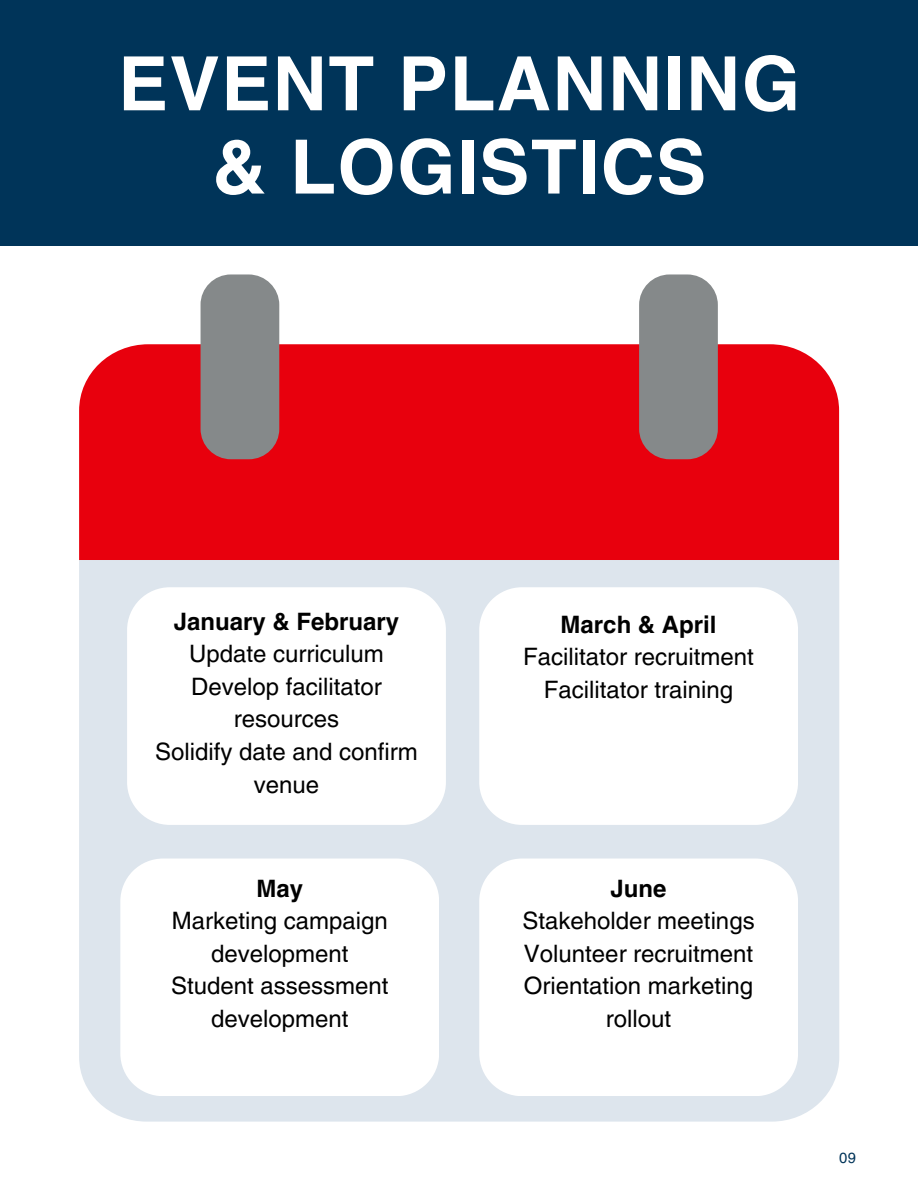
<style>
.page{position:relative;width:918px;height:1188px;background:#fff}
.page>*{position:absolute;margin:0;border:0;box-sizing:border-box;transform-origin:0 0}
.t1{font:700 75px/83.2px "Helvetica LT Pro";letter-spacing:.02em;color:#fff;text-align:center}
.t2{font:24px/32.7px "Helvetica LT Pro";color:#000;text-align:center}
.t3{font:700 24px "Helvetica LT Pro";color:#000}
.t4{font:14.85px "Helvetica LT Pro";color:#003459}
</style>
<div class="page">
<div style="left:0;top:0;width:918px;height:246px;background:#003459"></div>
<div style="left:79px;top:344px;width:760px;height:216px;background:#e8000d"></div>
<div style="left:79px;top:560px;width:760px;height:562px;background:#dde5ed"></div>
<svg style="left:200px;top:274px;width:518px;height:185px"></svg>
<svg style="left:127px;top:587px;width:319px;height:238px"></svg>
<svg style="left:120px;top:859px;width:319px;height:237px"></svg>
<svg style="left:479px;top:587px;width:319px;height:238px"></svg>
<svg style="left:479px;top:859px;width:319px;height:237px"></svg>
<p class="t1" style="left:118px;top:50px;width:683px">EVENT PLANNING &amp; LOGISTICS</p>
<p class="t3" style="left:174px;top:612px;width:227px">January &amp; February</p>
<p class="t2" style="left:189px;top:640px;width:196px">Update curriculum</p>
<p class="t2" style="left:191px;top:672px;width:192px">Develop facilitator resources</p>
<p class="t2" style="left:155px;top:738px;width:264px">Solidify date and confirm venue</p>
<p class="t3" style="left:256px;top:879px;width:48px">May</p>
<p class="t2" style="left:172px;top:907px;width:218px">Marketing campaign development</p>
<p class="t2" style="left:171px;top:972px;width:219px">Student assessment development</p>
<p class="t3" style="left:561px;top:615px;width:157px">March &amp; April</p>
<p class="t2" style="left:523px;top:643px;width:232px">Facilitator recruitment</p>
<p class="t2" style="left:544px;top:675px;width:191px">Facilitator training</p>
<p class="t3" style="left:611px;top:879px;width:58px">June</p>
<p class="t2" style="left:523px;top:907px;width:234px">Stakeholder meetings</p>
<p class="t2" style="left:524px;top:939px;width:231px">Volunteer recruitment</p>
<p class="t2" style="left:524px;top:972px;width:231px">Orientation marketing rollout</p>
<p class="t4" style="left:839px;top:1152px;width:18px">09</p>
</div>
